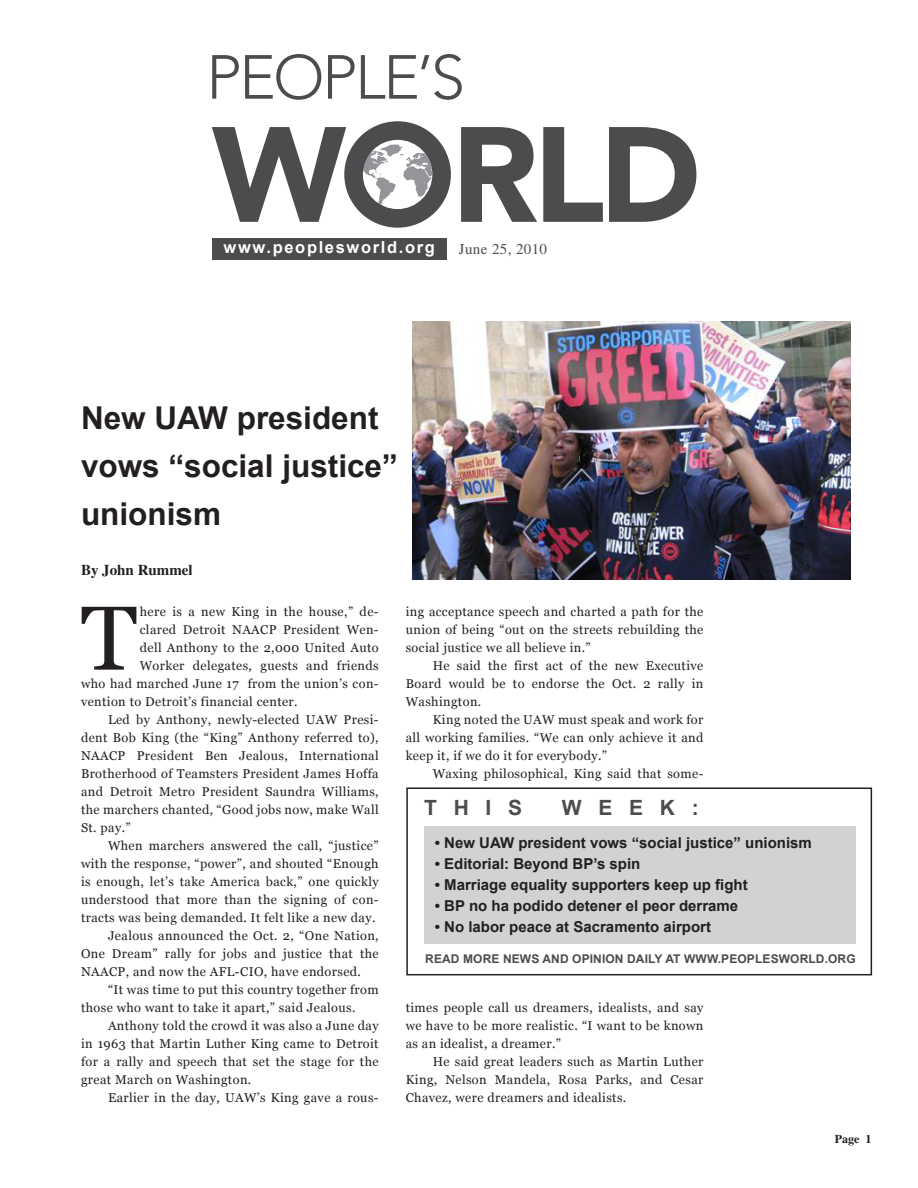
<style>
.page{position:relative;width:918px;height:1188px;background:#fff}
.page>*{position:absolute;margin:0;border:0;box-sizing:border-box;transform-origin:0 0}
.caps_paragraph{font:90.75px "Georgia";color:#231f20}
.title_arial-medium{font:700 31.5px/48px "Arial";color:#231f20}
.title_arial-Tiny{font:700 21px "Arial";letter-spacing:.8em;color:#4b4c4d}
.t1{font:700 16.5px "Arial";letter-spacing:.1em;color:#fff}
.t2{font:700 15px "Arial";color:#231f20}
.by_line{font:700 15px "Times";color:#231f20}
.by_line-2{font:15px "Times";letter-spacing:.025em;color:#4b4c4d}
.body-text{font:12.75px/18px "Georgia";letter-spacing:.03em;color:#231f20;text-align:justify}
.caps_paragraph-2{font:12.75px "Georgia";letter-spacing:.03em;color:#231f20}
.title_arial-Tiny-2{font:700 12px "Arial";letter-spacing:.01em;color:#4b4c4d}
.by_line-3{font:700 12px "Times";color:#231f20}
</style>
<div class="page">
<div style="left:212px;top:238px;width:235px;height:21px;background:#4b4c4d"></div>
<svg style="left:212px;top:55px;width:27px;height:44px"></svg>
<svg style="left:245px;top:54px;width:76px;height:46px"></svg>
<svg style="left:328px;top:55px;width:27px;height:44px"></svg>
<svg style="left:361px;top:54px;width:101px;height:46px"></svg>
<svg style="left:461px;top:127px;width:76px;height:95px"></svg>
<svg style="left:543px;top:127px;width:60px;height:95px"></svg>
<svg style="left:609px;top:127px;width:87px;height:95px"></svg>
<svg style="left:212px;top:121px;width:239px;height:107px"></svg>
<div style="left:424px;top:826px;width:432px;height:118px;background:#d1d2d4"></div>
<div style="left:406px;top:788px;width:466px;height:187px;border:2px solid #231f20"></div>
<img style="left:412px;top:321px;width:438px;height:258px">
<p class="t1" style="left:224px;top:238px;width:213px">www.peoplesworld.org</p>
<p class="by_line-2" style="left:459px;top:240px;width:90px">June 25, 2010</p>
<p class="title_arial-medium" style="left:81px;top:394px;width:318px">New UAW president vows “social justice” unionism</p>
<p class="by_line" style="left:81px;top:561px;width:113px">By John Rummel</p>
<p class="caps_paragraph" style="left:81px;top:587px;width:58px">T</p>
<p class="caps_paragraph-2" style="left:140px;top:604px;width:240px">here is a new King in the house,” de-</p>
<p class="caps_paragraph-2" style="left:140px;top:622px;width:240px">clared Detroit NAACP President Wen-</p>
<p class="caps_paragraph-2" style="left:140px;top:640px;width:240px">dell Anthony to the 2,000 United Auto</p>
<p class="caps_paragraph-2" style="left:140px;top:658px;width:240px">Worker delegates, guests and friends</p>
<p class="caps_paragraph-2" style="left:81px;top:676px;width:299px">who had marched June 17 from the union’s con-</p>
<p class="caps_paragraph-2" style="left:81px;top:694px;width:218px">vention to Detroit’s financial center.</p>
<p class="body-text" style="left:81px;top:710px;width:299px;text-indent:27px">Led by Anthony, newly-elected UAW Presi&shy;dent Bob King (the “King” Anthony referred to), NAACP President Ben Jealous, International Brotherhood of Teamsters President James Hoffa and Detroit Metro President Saundra Williams, the marchers chanted, “Good jobs now, make Wall St. pay.”</p>
<p class="body-text" style="left:81px;top:836px;width:299px;text-indent:27px">When marchers answered the call, “justice” with the response, “power”, and shouted “Enough is enough, let’s take America back,” one quickly understood that more than the signing of con&shy;tracts was being demanded. It felt like a new day.</p>
<p class="body-text" style="left:81px;top:926px;width:299px;text-indent:27px">Jealous announced the Oct. 2, “One Nation, One Dream” rally for jobs and justice that the NAACP, and now the AFL-CIO, have endorsed.</p>
<p class="body-text" style="left:81px;top:980px;width:299px;text-indent:27px">“It was time to put this country together from those who want to take it apart,” said Jealous.</p>
<p class="body-text" style="left:81px;top:1016px;width:299px;text-indent:27px">Anthony told the crowd it was also a June day in 1963 that Martin Luther King came to Detroit for a rally and speech that set the stage for the great March on Washington.</p>
<p class="body-text" style="left:108px;top:1088px;width:272px">Earlier in the day, UAW’s King gave a rous-</p>
<p class="body-text" style="left:406px;top:602px;width:299px">ing acceptance speech and charted a path for the union of being “out on the streets rebuilding the social justice we all believe in.”</p>
<p class="body-text" style="left:406px;top:656px;width:299px;text-indent:27px">He said the first act of the new Executive Board would be to endorse the Oct. 2 rally in Washington.</p>
<p class="body-text" style="left:406px;top:710px;width:299px;text-indent:27px">King noted the UAW must speak and work for all working families. “We can only achieve it and keep it, if we do it for everybody.”</p>
<p class="body-text" style="left:433px;top:764px;width:272px">Waxing philosophical, King said that some-</p>
<p class="title_arial-Tiny" style="left:424px;top:796px;width:100px">this</p>
<p class="title_arial-Tiny" style="left:562px;top:796px;width:139px">w eek:</p>
<p class="t2" style="left:435px;top:835px;width:379px">• New UAW president vows “social justice” unionism</p>
<p class="t2" style="left:435px;top:856px;width:207px">• Editorial: Beyond BP’s spin</p>
<p class="t2" style="left:435px;top:877px;width:314px">• Marriage equality supporters keep up fight</p>
<p class="t2" style="left:435px;top:898px;width:305px">• BP no ha podido detener el peor derrame</p>
<p class="t2" style="left:435px;top:919px;width:278px">• No labor peace at Sacramento airport</p>
<p class="title_arial-Tiny-2" style="left:425px;top:952px;width:88px">read more news</p>
<p class="title_arial-Tiny-2" style="left:542px;top:952px;width:155px">an d opinion daily at www</p>
<p class="title_arial-Tiny-2" style="left:718px;top:952px;width:55px">.peoplesw</p>
<p class="title_arial-Tiny-2" style="left:790px;top:952px;width:67px">orld.org</p>
<p class="body-text" style="left:406px;top:998px;width:299px">times people call us dreamers, idealists, and say we have to be more realistic. “I want to be known as an idealist, a dreamer.”</p>
<p class="body-text" style="left:406px;top:1052px;width:299px;text-indent:27px">He said great leaders such as Martin Luther King, Nelson Mandela, Rosa Parks, and Cesar Chavez, were dreamers and idealists.</p>
<p class="by_line-3" style="left:835px;top:1132px;width:38px">Page 1</p>
</div>
